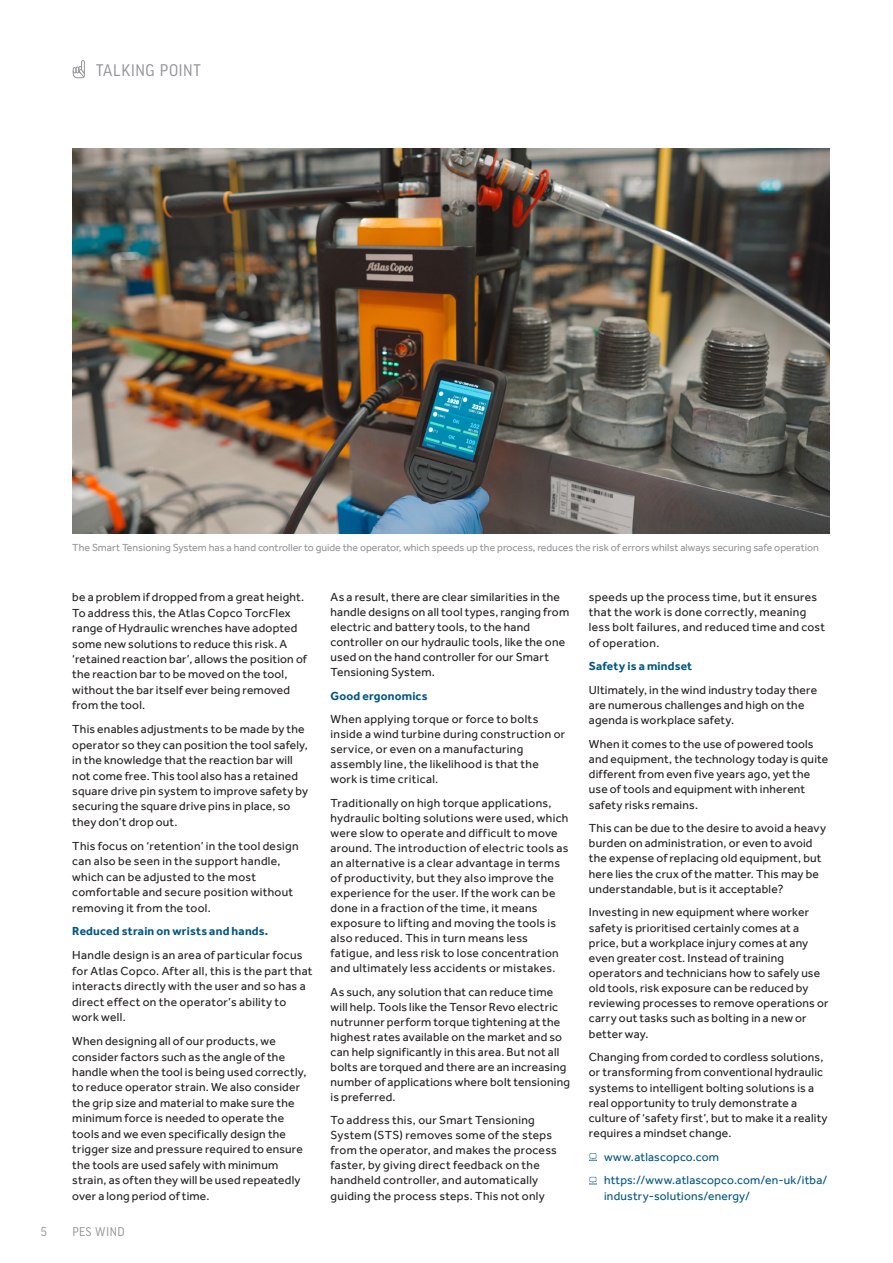
<style>
.page{position:relative;width:893px;height:1263px;background:#fff}
.page>*{position:absolute;margin:0;border:0;box-sizing:border-box;transform-origin:0 0}
.Page_head_2015{font:18px "Good Headline Pro Narr";letter-spacing:.03em;color:#939598}
.t1{font:13.5px "Good Headline Pro Narr";letter-spacing:.035em;color:#939598}
.Body_Copy_2015{font:12px/15px "Effra";letter-spacing:.02em;color:#231f20}
.Body_Copy_2015-2{font:12px/15.1px "Effra";letter-spacing:.015em;color:#035684}
.Body_Copy_2015-3{font:700 12px "Effra";letter-spacing:.015em;color:#035684}
.CAPTIONS{font:10.5px "Effra";color:#939598}
</style>
<div class="page">
<svg style="left:72px;top:60px;width:13px;height:18px"></svg>
<svg style="left:589px;top:1153px;width:8px;height:8px"></svg>
<svg style="left:589px;top:1177px;width:8px;height:7px"></svg>
<img style="left:72px;top:149px;width:757px;height:384px">
<p class="Page_head_2015" style="left:96px;top:61px;width:106px">TALKING POINT</p>
<p class="CAPTIONS" style="left:72px;top:541px;width:748px">The Smart Tensioning System has a hand controller to guide the operator, which speeds up the process, reduces the risk of errors whilst always securing safe operation</p>
<p class="Body_Copy_2015" style="left:72px;top:589px;width:236px;line-height:15.5px">be a problem if dropped from a great height.<br>To address this, the Atlas Copco TorcFlex range of Hydraulic wrenches have adopted some new solutions to reduce this risk. A ‘retained reaction bar’, allows the position of the reaction bar to be moved on the tool, without the bar itself ever being removed from the tool.</p>
<p class="Body_Copy_2015" style="left:72px;top:721px;width:237px;line-height:15.5px">This enables adjustments to be made by the operator so they can position the tool safely, in the knowledge that the reaction bar will not come free. This tool also has a retained square drive pin system to improve safety by securing the square drive pins in place, so they don’t drop out.</p>
<p class="Body_Copy_2015" style="left:72px;top:838px;width:228px;line-height:15.5px">This focus on ‘retention’ in the tool design can also be seen in the support handle, which can be adjusted to the most comfortable and secure position without removing it from the tool.</p>
<p class="Body_Copy_2015-3" style="left:72px;top:924px;width:198px">Reduced strain on wrists and hands.</p>
<p class="Body_Copy_2015" style="left:72px;top:947px;width:242px;line-height:15.5px">Handle design is an area of particular focus for Atlas Copco. After all, this is the part that interacts directly with the user and so has a direct effect on the operator’s ability to work well.</p>
<p class="Body_Copy_2015" style="left:72px;top:1033px;width:236px;line-height:15.5px">When designing all of our products, we consider factors such as the angle of the handle when the tool is being used correctly, to reduce operator strain. We also consider the grip size and material to make sure the minimum force is needed to operate the tools and we even specifically design the trigger size and pressure required to ensure the tools are used safely with minimum strain, as often they will be used repeatedly over a long period of time.</p>
<p class="t1" style="left:41px;top:1225px;width:8px">5</p>
<p class="t1" style="left:72px;top:1225px;width:54px">PES WIND</p>
<p class="Body_Copy_2015" style="left:331px;top:589px;width:240px">As a result, there are clear similarities in the handle designs on all tool types, ranging from electric and battery tools, to the hand controller on our hydraulic tools, like the one used on the hand controller for our Smart Tensioning System.</p>
<p class="Body_Copy_2015-3" style="left:331px;top:689px;width:98px">Good ergonomics</p>
<p class="Body_Copy_2015" style="left:331px;top:712px;width:236px">When applying torque or force to bolts inside a wind turbine during construction or service, or even on a manufacturing assembly line, the likelihood is that the work is time critical.</p>
<p class="Body_Copy_2015" style="left:331px;top:795px;width:239px">Traditionally on high torque applications, hydraulic bolting solutions were used, which were slow to operate and difficult to move around. The introduction of electric tools as an alternative is a clear advantage in terms of productivity, but they also improve the experience for the user. If the work can be done in a fraction of the time, it means exposure to lifting and moving the tools is also reduced. This in turn means less fatigue, and less risk to lose concentration and ultimately less accidents or mistakes.</p>
<p class="Body_Copy_2015" style="left:331px;top:984px;width:241px">As such, any solution that can reduce time will help. Tools like the Tensor Revo electric nutrunner perform torque tightening at the highest rates available on the market and so can help significantly in this area. But not all bolts are torqued and there are an increasing number of applications where bolt tensioning is preferred.</p>
<p class="Body_Copy_2015" style="left:331px;top:1113px;width:228px">To address this, our Smart Tensioning System (STS) removes some of the steps from the operator, and makes the process faster, by giving direct feedback on the handheld controller, and automatically guiding the process steps. This not only</p>
<p class="Body_Copy_2015" style="left:589px;top:589px;width:238px">speeds up the process time, but it ensures that the work is done correctly, meaning less bolt failures, and reduced time and cost of operation.</p>
<p class="Body_Copy_2015-3" style="left:589px;top:659px;width:105px">Safety is a mindset</p>
<p class="Body_Copy_2015" style="left:589px;top:682px;width:230px">Ultimately, in the wind industry today there are numerous challenges and high on the agenda is workplace safety.</p>
<p class="Body_Copy_2015" style="left:589px;top:736px;width:241px">When it comes to the use of powered tools and equipment, the technology today is quite different from even five years ago, yet the use of tools and equipment with inherent safety risks remains.</p>
<p class="Body_Copy_2015" style="left:589px;top:820px;width:239px">This can be due to the desire to avoid a heavy burden on administration, or even to avoid the expense of replacing old equipment, but here lies the crux of the matter. This may be understandable, but is it acceptable?</p>
<p class="Body_Copy_2015" style="left:589px;top:905px;width:241px">Investing in new equipment where worker safety is prioritised certainly comes at a price, but a workplace injury comes at any even greater cost. Instead of training operators and technicians how to safely use old tools, risk exposure can be reduced by reviewing processes to remove operations or carry out tasks such as bolting in a new or better way.</p>
<p class="Body_Copy_2015" style="left:589px;top:1049px;width:240px">Changing from corded to cordless solutions, or transforming from conventional hydraulic systems to intelligent bolting solutions is a real opportunity to truly demonstrate a culture of ‘safety first’, but to make it a reality requires a mindset change.</p>
<p class="Body_Copy_2015-2" style="left:604px;top:1149px;width:117px">www.atlascopco.com</p>
<p class="Body_Copy_2015-2" style="left:604px;top:1172px;width:225px">https://www.atlascopco.com/en-uk/itba/ industry-solutions/energy/</p>
</div>
